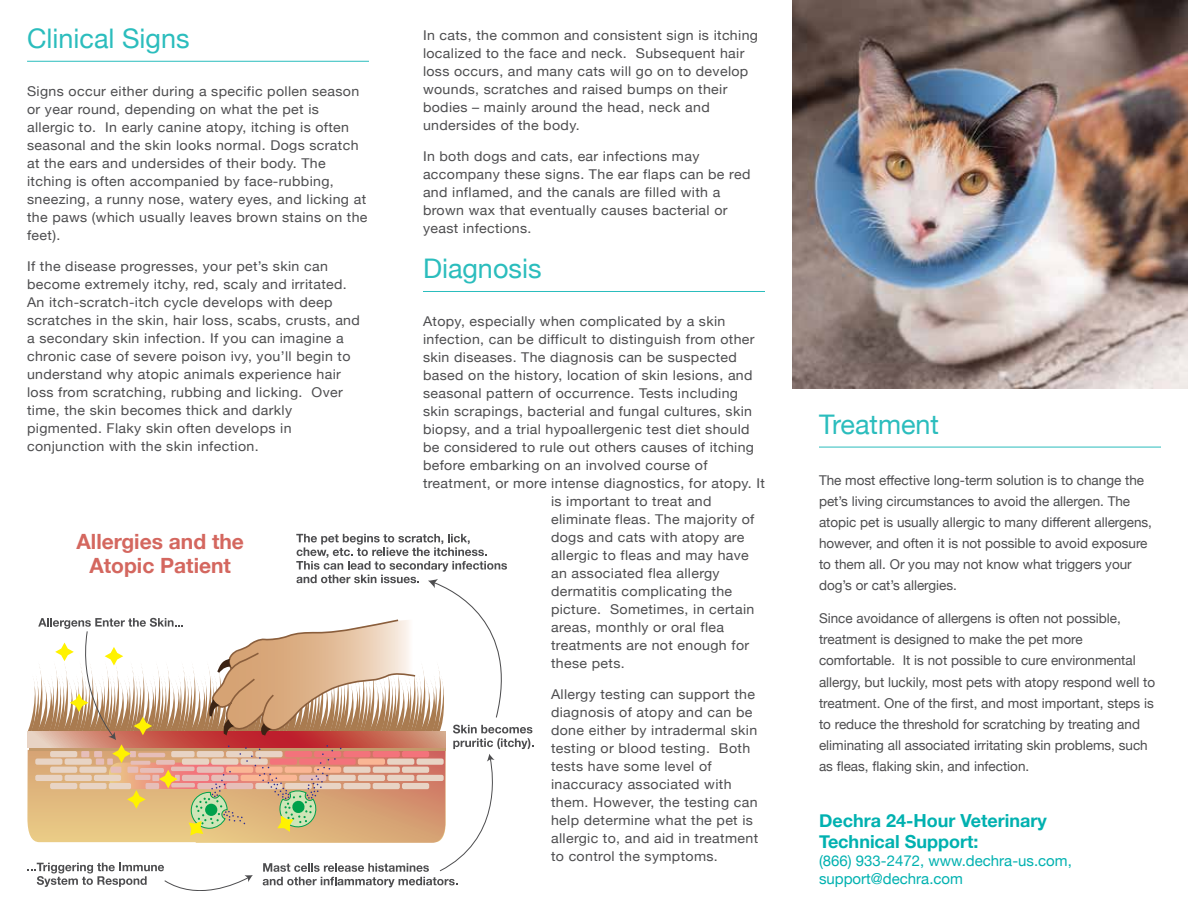
<style>
.page{position:relative;width:1188px;height:918px;background:#fff}
.page>*{position:absolute;margin:0;border:0;box-sizing:border-box;transform-origin:0 0}
.t1{font:27px "Helvetica Neue";color:#2bbdbd}
.t2{font:700 21px/24px "Helvetica Neue";color:#d4675f;text-align:center}
.t3{font:700 18px/21px "Helvetica Neue";color:#00b1b0}
.t4{font:15px/18px "Helvetica Neue";color:#00b1b0}
.t5{font:13.5px/18px "Helvetica Neue";letter-spacing:.025em;color:#4d4d4f;scale:1.05 1}
.t6{font:13.5px/21px "Helvetica Neue";color:#4d4d4f}
</style>
<div class="page">
<hr style="left:27px;top:61px;width:342px;height:1px;background:#2bbdbd">
<hr style="left:423px;top:291px;width:342px;height:1px;background:#2bbdbd">
<hr style="left:819px;top:447px;width:342px;height:1px;background:#2bbdbd">
<svg style="left:27px;top:534px;width:507px;height:357px"></svg>
<img style="left:792px;top:0;width:396px;height:389px">
<h1 class="t1" style="left:27px;top:19px;width:164px">Clinical Signs</h1>
<p class="t5" style="left:27px;top:83px;width:326px">Signs occur either during a specific pollen season or year round, depending on what the pet is allergic to. In early canine atopy, itching is often seasonal and the skin looks normal. Dogs scratch at the ears and undersides of their body. The itching is often accompanied by face-rubbing, sneezing, a runny nose, watery eyes, and licking at the paws (which usually leaves brown stains on the feet).</p>
<p class="t5" style="left:27px;top:258px;width:319px">If the disease progresses, your pet’s skin can become extremely itchy, red, scaly and irritated.<br>An itch-scratch-itch cycle develops with deep scratches in the skin, hair loss, scabs, crusts, and a secondary skin infection. If you can imagine a chronic case of severe poison ivy, you’ll begin to understand why atopic animals experience hair loss from scratching, rubbing and licking. Over time, the skin becomes thick and darkly pigmented. Flaky skin often develops in conjunction with the skin infection.</p>
<h2 class="t2" style="left:77px;top:530px;width:169px">Allergies and the<br>Atopic Patient</h2>
<p class="t5" style="left:423px;top:27px;width:321px">In cats, the common and consistent sign is itching localized to the face and neck. Subsequent hair loss occurs, and many cats will go on to develop wounds, scratches and raised bumps on their bodies – mainly around the head, neck and undersides of the body.</p>
<p class="t5" style="left:423px;top:148px;width:313px">In both dogs and cats, ear infections may accompany these signs. The ear flaps can be red and inflamed, and the canals are filled with a brown wax that eventually causes bacterial or yeast infections.</p>
<h1 class="t1" style="left:423px;top:249px;width:120px">Diagnosis</h1>
<p class="t5" style="left:423px;top:313px;width:290px">Atopy, especially when complicated by a skin</p>
<p class="t5" style="left:423px;top:331px;width:317px">infection, can be difficult to distinguish from other</p>
<p class="t5" style="left:423px;top:349px;width:300px">skin diseases. The diagnosis can be suspected</p>
<p class="t5" style="left:423px;top:367px;width:315px">based on the history, location of skin lesions, and</p>
<p class="t5" style="left:423px;top:385px;width:302px">seasonal pattern of occurrence. Tests including</p>
<p class="t5" style="left:423px;top:403px;width:315px">skin scrapings, bacterial and fungal cultures, skin</p>
<p class="t5" style="left:423px;top:421px;width:313px">biopsy, and a trial hypoallergenic test diet should</p>
<p class="t5" style="left:423px;top:439px;width:317px">be considered to rule out others causes of itching</p>
<p class="t5" style="left:423px;top:457px;width:273px">before embarking on an involved course of</p>
<p class="t5" style="left:423px;top:475px;width:327px">treatment, or more intense diagnostics, for atopy. It</p>
<p class="t5" style="left:551px;top:493px;width:154px">is important to treat and</p>
<p class="t5" style="left:551px;top:511px;width:195px">eliminate fleas. The majority of</p>
<p class="t5" style="left:551px;top:529px;width:186px">dogs and cats with atopy are</p>
<p class="t5" style="left:551px;top:547px;width:190px">allergic to fleas and may have</p>
<p class="t5" style="left:551px;top:565px;width:162px">an associated flea allergy</p>
<p class="t5" style="left:551px;top:583px;width:174px">dermatitis complicating the</p>
<p class="t5" style="left:551px;top:601px;width:195px">picture. Sometimes, in certain</p>
<p class="t5" style="left:551px;top:619px;width:166px">areas, monthly or oral flea</p>
<p class="t5" style="left:551px;top:637px;width:190px">treatments are not enough for</p>
<p class="t5" style="left:551px;top:655px;width:72px">these pets.</p>
<p class="t5" style="left:551px;top:686px;width:199px">Allergy testing can support the diagnosis of atopy and can be done either by intradermal skin testing or blood testing. Both tests have some level of inaccuracy associated with them. However, the testing can help determine what the pet is allergic to, and aid in treatment to control the symptoms.</p>
<h1 class="t1" style="left:819px;top:405px;width:122px">Treatment</h1>
<p class="t6" style="left:819px;top:470px;width:335px">The most effective long-term solution is to change the pet’s living circumstances to avoid the allergen. The atopic pet is usually allergic to many different allergens, however, and often it is not possible to avoid exposure to them all. Or you may not know what triggers your dog’s or cat’s allergies.</p>
<p class="t6" style="left:819px;top:609px;width:338px">Since avoidance of allergens is often not possible, treatment is designed to make the pet more comfortable. It is not possible to cure environmental allergy, but luckily, most pets with atopy respond well to treatment. One of the first, and most important, steps is to reduce the threshold for scratching by treating and eliminating all associated irritating skin problems, such as fleas, flaking skin, and infection.</p>
<h3 class="t3" style="left:819px;top:811px;width:229px">Dechra 24-Hour Veterinary<br>Technical Support:</h3>
<p class="t4" style="left:819px;top:853px;width:254px">(866) 933-2472, www.dechra-us.com, support@dechra.com</p>
</div>
